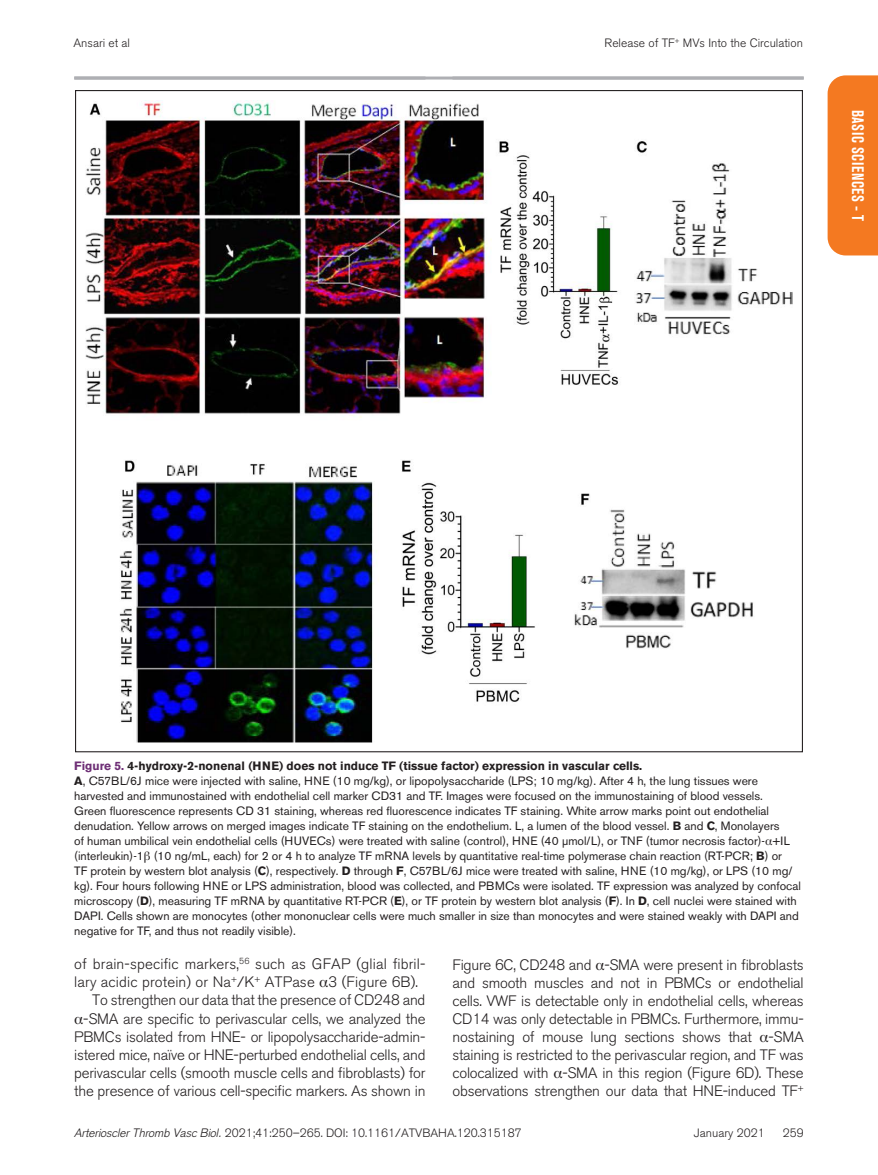
<style>
.page{position:relative;width:878px;height:1175px;background:#fff}
.page>*{position:absolute;margin:0;border:0;box-sizing:border-box;transform-origin:0 0}
.t1{font:700 condensed 16.5px "Akzidenz Grotesk BE";color:#fff;scale:.9 1}
.t2{font:300 15px/18px "Akzidenz Grotesk BE";letter-spacing:-.015em;color:#231f20;text-align:justify}
.t3{font:300 15px "Akzidenz Grotesk BE";letter-spacing:.01em;color:#231f20}
.t4{font:12px/15px "Akzidenz Grotesk BE";color:#231f20}
.t5{font:300 12px "Akzidenz Grotesk BE";color:#231f20}
.s1{font-weight:700;color:#6e2f76}
.s2{font-weight:700}
.s3{font-family:"Gandhari Unicode"}
.s4{font-family:"Gandhari Unicode";font-weight:400}
.s5{font-family:"Akzidenz Grotesk";font-style:italic}
</style>
<div class="page">
<div style="left:827px;top:75px;width:51px;height:180px;background:#f47921"></div>
<hr style="left:74px;top:76px;width:729px;height:4px;background:#b9babe">
<svg style="left:75px;top:90px;width:728px;height:663px"></svg>
<p class="t5" style="left:74px;top:36px;width:58px">Ansari et al</p>
<p class="t5" style="left:604px;top:36px;width:200px">Release of TF<sup>+</sup> MVs Into the Circulation</p>
<h1 class="t1" style="left:867px;top:110px;width:125px;rotate:90deg">Basic Sciences - T</h1>
<p class="t4" style="left:74px;top:758px;width:728px"><span class="s1">Figure 5.</span> <span class="s2">4-hydroxy-2-nonenal (HNE) does not induce TF (tissue factor) expression in vascular cells.<br>A</span>, C57BL/6J mice were injected with saline, HNE (10 mg/kg), or lipopolysaccharide (LPS; 10 mg/kg). After 4 h, the lung tissues were harvested and immunostained with endothelial cell marker CD31 and TF. Images were focused on the immunostaining of blood vessels.<br>Green fluorescence represents CD 31 staining, whereas red fluorescence indicates TF staining. White arrow marks point out endothelial denudation. Yellow arrows on merged images indicate TF staining on the endothelium. L, a lumen of the blood vessel. <span class="s2">B</span> and <span class="s2">C</span>, Monolayers<br>of human umbilical vein endothelial cells (HUVECs) were treated with saline (control), HNE (40 µmol/L), or TNF (tumor necrosis factor)-<span class="s3">α</span>+IL (interleukin)-1<span class="s3">β</span> (10 ng/mL, each) for 2 or 4 h to analyze TF mRNA levels by quantitative real-time polymerase chain reaction (RT-PCR; <span class="s2">B</span>) or<br>TF protein by western blot analysis (<span class="s2">C</span>), respectively. <span class="s2">D</span> through <span class="s2">F</span>, C57BL/6J mice were treated with saline, HNE (10 mg/kg), or LPS (10 mg/ kg). Four hours following HNE or LPS administration, blood was collected, and PBMCs were isolated. TF expression was analyzed by confocal microscopy (<span class="s2">D</span>), measuring TF mRNA by quantitative RT-PCR (<span class="s2">E</span>), or TF protein by western blot analysis (<span class="s2">F</span>). In <span class="s2">D</span>, cell nuclei were stained with DAPI. Cells shown are monocytes (other mononuclear cells were much smaller in size than monocytes and were stained weakly with DAPI and negative for TF, and thus not readily visible).</p>
<p class="t3" style="left:74px;top:955px;width:353px">of brain-specific markers,<sup>56</sup> such as GFAP (glial fibril-</p>
<p class="t3" style="left:74px;top:973px;width:345px">lary acidic protein) or Na<sup>+</sup>/K<sup>+</sup> ATPase <span class="s4">α</span>3 (Figure 6B).</p>
<p class="t2" style="left:92px;top:991px;width:334px">To strengthen our data that the presence of CD248 and</p>
<p class="t2" style="left:74px;top:1009px;width:353px"><span class="s4">α</span>-SMA are specific to perivascular cells, we analyzed the</p>
<p class="t2" style="left:74px;top:1028px;width:352px">PBMCs isolated from HNE- or lipopolysaccharide-admin-</p>
<p class="t2" style="left:74px;top:1046px;width:353px">istered mice, naïve or HNE-perturbed endothelial cells, and</p>
<p class="t2" style="left:74px;top:1064px;width:353px">perivascular cells (smooth muscle cells and fibroblasts) for</p>
<p class="t2" style="left:74px;top:1082px;width:353px">the presence of various cell-specific markers. As shown in</p>
<p class="t2" style="left:452px;top:955px;width:353px">Figure 6C, CD248 and <span class="s4">α</span>-SMA were present in fibroblasts and smooth muscles and not in PBMCs or endothelial cells. VWF is detectable only in endothelial cells, whereas CD14 was only detectable in PBMCs. Furthermore, immu&shy;nostaining of mouse lung sections shows that <span class="s4">α</span>-SMA staining is restricted to the perivascular region, and TF was colocalized with <span class="s4">α</span>-SMA in this region (Figure 6D). These observations strengthen our data that HNE-induced TF<sup>+</sup></p>
<p class="t5" style="left:74px;top:1126px;width:449px"><span class="s5">Arterioscler Thromb Vasc Biol.</span> 2021;41:250–265. DOI: 10.1161/ATVBAHA.120.315187</p>
<p class="t5" style="left:694px;top:1126px;width:72px">January 2021</p>
<p class="t5" style="left:782px;top:1126px;width:22px">259</p>
</div>
